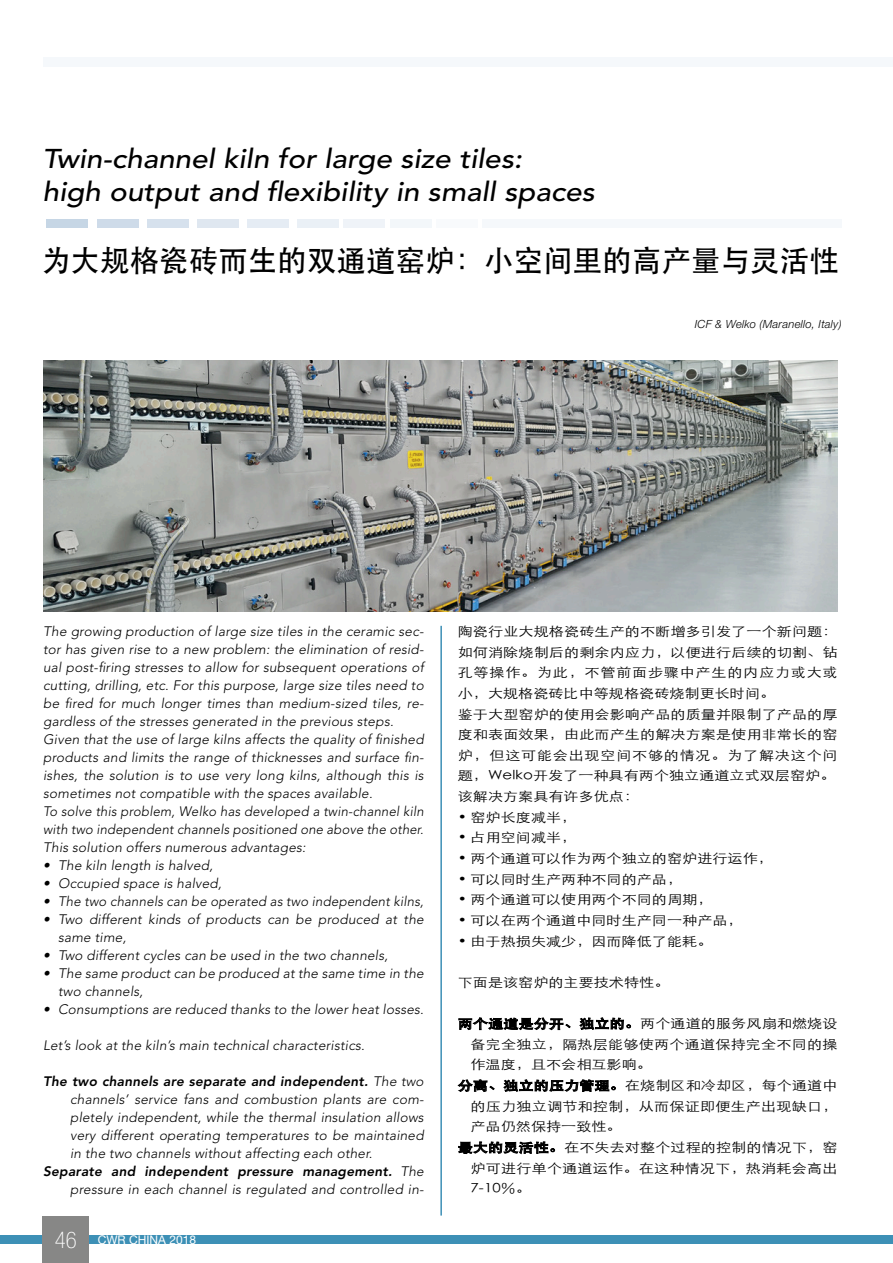
<style>
.page{position:relative;width:893px;height:1263px;background:#fff}
.page>*{position:absolute;margin:0;border:0;box-sizing:border-box;transform-origin:0 0}
.BOX_di_testo_ita_eng{font:500 30px "ST Heiti SC";letter-spacing:.005em;color:#000}
.titolo_articolo_ENG{font:italic 500 27px "Avenir LT Std";color:#000;scale:1.1 1}
.t1{font:100 condensed 22.95px "Helvetica Neue LT Std";color:#fff}
.testo_ENG{font:italic 300 13.65px/18px "Avenir LT Std";letter-spacing:.015em;color:#000;text-align:justify}
.testo_ENG-2{font:italic 300 13.65px/18px "Avenir LT Std";letter-spacing:.015em;color:#000;scale:.96 1}
.BOX_di_testo_ita_eng-2{font:300 12.75px/20.7px "ST Heiti SC";letter-spacing:.005em;color:#000;text-align:justify;scale:1.18 1}
.t2{font:12px "Helvetica Neue LT Std";color:#fff}
.firma_articoli{font:italic 300 11.25px "Helvetica Neue LT Std";letter-spacing:.02em;color:#000}
.s1{font-weight:800}
.s2{font-weight:500}
</style>
<div class="page">
<hr style="left:440px;top:626px;width:2px;height:589px;background:#3d90b6">
<svg style="left:458px;top:1017px;width:113px;height:14px"></svg>
<svg style="left:579px;top:1017px;width:52px;height:13px"></svg>
<svg style="left:458px;top:1079px;width:37px;height:13px"></svg>
<svg style="left:503px;top:1079px;width:113px;height:13px"></svg>
<svg style="left:458px;top:1141px;width:97px;height:14px"></svg>
<img style="left:43px;top:360px;width:794px;height:251px">
<div style="left:880px;top:1235px;width:13px;height:9px;background:#3d90b6"></div>
<div style="left:0;top:1235px;width:892px;height:9px;background:#3d90b6"></div>
<div style="left:43px;top:1216px;width:46px;height:47px;background:#878786"></div>
<div style="left:43px;top:57px;width:850px;height:10px;background:#f5f8fb"></div>
<div style="left:46px;top:219px;width:42px;height:9px;background:#c6d6e5"></div>
<div style="left:97px;top:219px;width:41px;height:9px;background:#cedbe9"></div>
<div style="left:147px;top:219px;width:42px;height:9px;background:#d6e1ed"></div>
<div style="left:197px;top:219px;width:42px;height:9px;background:#dfe7f0"></div>
<div style="left:247px;top:219px;width:42px;height:9px;background:#e5ecf4"></div>
<div style="left:298px;top:219px;width:41px;height:9px;background:#eaf0f6"></div>
<div style="left:344px;top:219px;width:41px;height:9px;background:#eff3f8"></div>
<div style="left:390px;top:219px;width:41px;height:9px;background:#f3f7fa"></div>
<div style="left:436px;top:219px;width:41px;height:9px;background:#f8fafc"></div>
<div style="left:482px;top:219px;width:360px;height:9px;background:#f5f8fb"></div>
<p class="titolo_articolo_ENG" style="left:43px;top:143px;width:438px">Twin-channel kiln for large size tiles:</p>
<p class="titolo_articolo_ENG" style="left:43px;top:176px;width:504px">high output and flexibility in small spaces</p>
<p class="BOX_di_testo_ita_eng" style="left:41px;top:244px;width:799px">为大规格瓷砖而生的双通道窑炉：小空间里的高产量与灵活性</p>
<p class="firma_articoli" style="left:695px;top:318px;width:148px">ICF &amp; Welko (Maranello, Italy)</p>
<p class="testo_ENG" style="left:43px;top:623px;width:382px">The growing production of large size tiles in the ceramic sec&shy;tor has given rise to a new problem: the elimination of resid&shy;ual post-firing stresses to allow for subsequent operations of cutting, drilling, etc. For this purpose, large size tiles need to be fired for much longer times than medium-sized tiles, re&shy;gardless of the stresses generated in the previous steps.</p>
<p class="testo_ENG" style="left:43px;top:731px;width:382px">Given that the use of large kilns affects the quality of finished products and limits the range of thicknesses and surface fin&shy;ishes, the solution is to use very long kilns, although this is sometimes not compatible with the spaces available.</p>
<p class="testo_ENG-2" style="left:43px;top:803px;width:398px">To solve this problem, Welko has developed a twin-channel kiln with two independent channels positioned one above the other.</p>
<p class="testo_ENG" style="left:43px;top:839px;width:264px">This solution offers numerous advantages:</p>
<p class="testo_ENG" style="left:43px;top:857px;width:171px">• The kiln length is halved,</p>
<p class="testo_ENG" style="left:43px;top:875px;width:180px">• Occupied space is halved,</p>
<p class="testo_ENG" style="left:43px;top:893px;width:382px">• The two channels can be operated as two independent kilns,</p>
<p class="testo_ENG" style="left:58px;top:911px;width:367px;text-indent:-15px">• Two different kinds of products can be produced at the same time,</p>
<p class="testo_ENG" style="left:43px;top:947px;width:346px">• Two different cycles can be used in the two channels,</p>
<p class="testo_ENG" style="left:58px;top:965px;width:367px;text-indent:-15px">• The same product can be produced at the same time in the two channels,</p>
<p class="testo_ENG" style="left:43px;top:1001px;width:382px">• Consumptions are reduced thanks to the lower heat losses.</p>
<p class="testo_ENG" style="left:43px;top:1037px;width:323px">Let’s look at the kiln’s main technical characteristics.</p>
<p class="testo_ENG" style="left:70px;top:1073px;width:355px;text-indent:-27px"><span class="s1">The two channels are separate and independent.</span> The two channels’ service fans and combustion plants are com&shy;pletely independent, while the thermal insulation allows very different operating temperatures to be maintained in the two channels without affecting each other.</p>
<p class="testo_ENG" style="left:43px;top:1163px;width:382px;text-align:right"><span class="s1">Separate and independent pressure management.</span> The pressure in each channel is regulated and controlled in-</p>
<p class="t1" style="left:55px;top:1227px;width:24px">46</p>
<p class="t2" style="left:98px;top:1232px;width:100px">CWR CHINA 2018</p>
<p class="BOX_di_testo_ita_eng-2" style="left:458px;top:620px;width:323px">陶瓷行业大规格瓷砖生产的不断增多引发了一个新问题：如何消除烧制后的剩余内应力，以便进行后续的切割、钻孔等操作。为此，不管前面步骤中产生的内应力或大或小，大规格瓷砖比中等规格瓷砖烧制更长时间。</p>
<p class="BOX_di_testo_ita_eng-2" style="left:458px;top:702px;width:323px">鉴于大型窑炉的使用会影响产品的质量并限制了产品的厚度和表面效果，由此而产生的解决方案是使用非常长的窑炉，但这可能会出现空间不够的情况。为了解决这个问题，Welko开发了一种具有两个独立通道立式双层窑炉。</p>
<p class="BOX_di_testo_ita_eng-2" style="left:458px;top:785px;width:155px">该解决方案具有许多优点：</p>
<p class="BOX_di_testo_ita_eng-2" style="left:458px;top:805px;width:102px">• 窑炉长度减半，</p>
<p class="BOX_di_testo_ita_eng-2" style="left:458px;top:826px;width:102px">• 占用空间减半，</p>
<p class="BOX_di_testo_ita_eng-2" style="left:458px;top:847px;width:269px">• 两个通道可以作为两个独立的窑炉进行运作，</p>
<p class="BOX_di_testo_ita_eng-2" style="left:458px;top:867px;width:192px">• 可以同时生产两种不同的产品，</p>
<p class="BOX_di_testo_ita_eng-2" style="left:458px;top:888px;width:217px">• 两个通道可以使用两个不同的周期，</p>
<p class="BOX_di_testo_ita_eng-2" style="left:458px;top:909px;width:243px">• 可以在两个通道中同时生产同一种产品，</p>
<p class="BOX_di_testo_ita_eng-2" style="left:458px;top:929px;width:217px">• 由于热损失减少，因而降低了能耗。</p>
<p class="BOX_di_testo_ita_eng-2" style="left:458px;top:970px;width:181px">下面是该窑炉的主要技术特性。</p>
<p class="BOX_di_testo_ita_eng-2" style="left:470px;top:1012px;width:313px;text-indent:-13px"><span class="s2">两个通道是分开、独立的。</span>两个通道的服务风扇和燃烧设备完全独立，隔热层能够使两个通道保持完全不同的操作温度，且不会相互影响。</p>
<p class="BOX_di_testo_ita_eng-2" style="left:470px;top:1074px;width:313px;text-indent:-13px"><span class="s2">分离、独立的压力管理。</span>在烧制区和冷却区，每个通道中的压力独立调节和控制，从而保证即便生产出现缺口，产品仍然保持一致性。</p>
<p class="BOX_di_testo_ita_eng-2" style="left:470px;top:1136px;width:313px;text-indent:-13px"><span class="s2">最大的灵活性。</span>在不失去对整个过程的控制的情况下，窑炉可进行单个通道运作。在这种情况下，热消耗会高出7-10％。</p>
</div>
